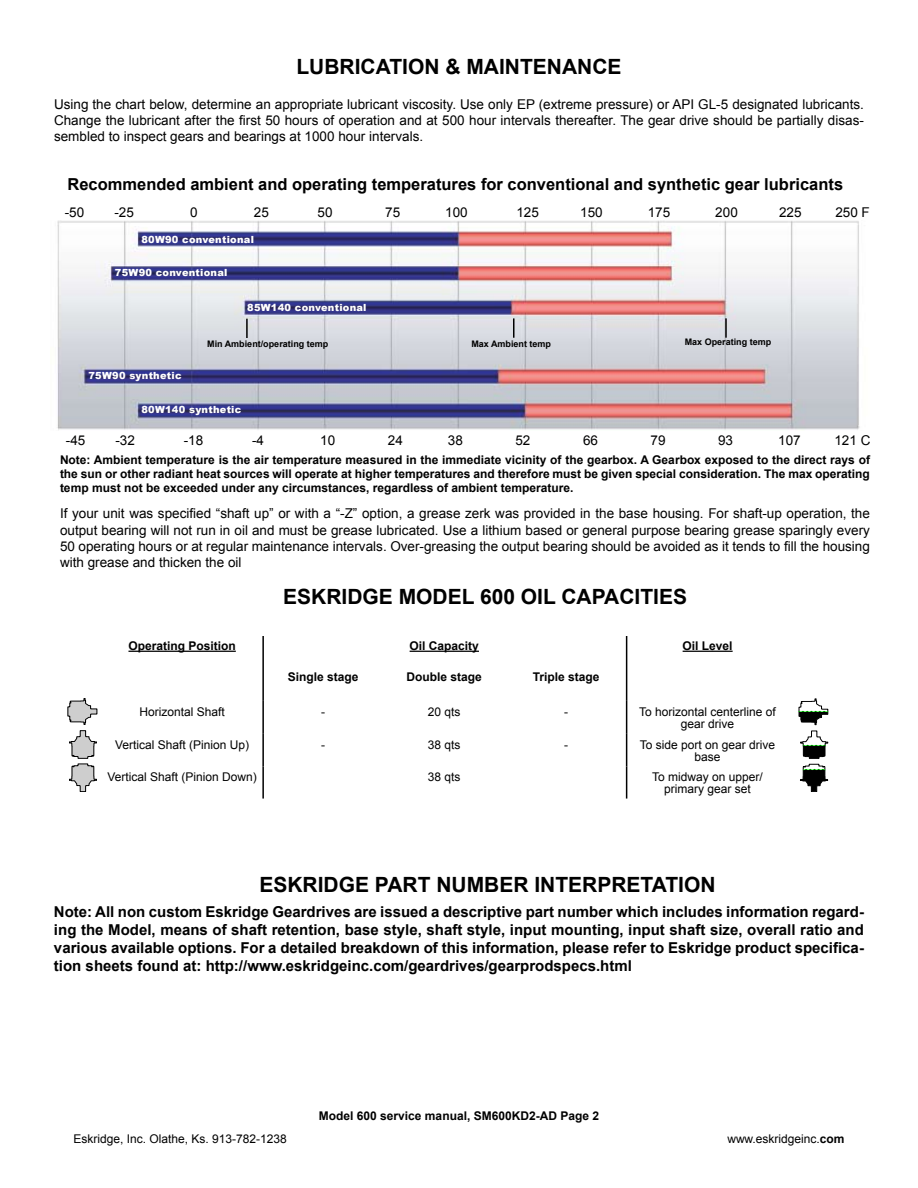
<style>
.page{position:relative;width:918px;height:1188px;background:#fff}
.page>*{position:absolute;margin:0;border:0;box-sizing:border-box;transform-origin:0 0}
.t1{font:700 21px "Arial";color:#000}
.t2{font:700 16.5px "Arial";color:#000}
.t3{font:700 15px/18px "Arial";color:#000;text-align:justify}
.t4{font:13.5px/16.2px "Arial";color:#000;text-align:justify}
.t5{font:700 12px/14.4px "Arial";color:#000;text-align:justify}
.t6{font:12px/12px "Arial";color:#000;text-align:center}
.t7{font:900 9.9px "Arial";letter-spacing:.025em;color:#fff}
.t8{font:700 9px "Arial";color:#000}
.s1{font-weight:700}
</style>
<div class="page">
<hr style="left:262px;top:636px;width:2px;height:65px;background:#000">
<hr style="left:262px;top:701px;width:2px;height:33px;background:#000">
<hr style="left:262px;top:734px;width:2px;height:33px;background:#000">
<hr style="left:262px;top:767px;width:2px;height:32px;background:#000">
<hr style="left:626px;top:636px;width:1px;height:65px;background:#000">
<hr style="left:626px;top:701px;width:1px;height:33px;background:#000">
<hr style="left:626px;top:734px;width:1px;height:33px;background:#000">
<hr style="left:626px;top:767px;width:1px;height:32px;background:#000">
<hr style="left:128px;top:651px;width:108px;height:1px;background:#000">
<hr style="left:410px;top:651px;width:69px;height:1px;background:#000">
<hr style="left:683px;top:651px;width:50px;height:1px;background:#000">
<svg style="left:68px;top:698px;width:29px;height:94px"></svg>
<svg style="left:799px;top:699px;width:29px;height:93px"></svg>
<img style="left:57px;top:220px;width:803px;height:210px">
<svg style="left:246px;top:319px;width:2px;height:19px"></svg>
<hr style="left:725px;top:318px;width:2px;height:20px;background:#000">
<svg style="left:513px;top:318px;width:1px;height:20px"></svg>
<h1 class="t1" style="left:296px;top:52px;width:57px">Lubrication</h1>
<h1 class="t1" style="left:445px;top:52px;width:54px">&amp; Maintenance</h1>
<p class="t4" style="left:54px;top:96px;width:811px">Using the chart below, determine an appropriate lubricant viscosity. Use only EP (extreme pressure) or API GL-5 designated lubricants.<br>Change the lubricant after the first 50 hours of operation and at 500 hour intervals thereafter. The gear drive should be partially disas&shy;sembled to inspect gears and bearings at 1000 hour intervals.</p>
<p class="t2" style="left:68px;top:173px;width:777px">Recommended ambient and operating temperatures for conventional and synthetic gear lubricants</p>
<p class="t4" style="left:65px;top:204px;width:21px">-50</p>
<p class="t4" style="left:114px;top:204px;width:21px">-25</p>
<p class="t4" style="left:190px;top:204px;width:9px">0</p>
<p class="t4" style="left:254px;top:204px;width:17px">25</p>
<p class="t4" style="left:318px;top:204px;width:17px">50</p>
<p class="t4" style="left:385px;top:204px;width:17px">75</p>
<p class="t4" style="left:445px;top:204px;width:24px">100</p>
<p class="t4" style="left:516px;top:204px;width:24px">125</p>
<p class="t4" style="left:580px;top:204px;width:24px">150</p>
<p class="t4" style="left:648px;top:204px;width:24px">175</p>
<p class="t4" style="left:715px;top:204px;width:24px">200</p>
<p class="t4" style="left:779px;top:204px;width:24px">225</p>
<p class="t4" style="left:835px;top:204px;width:36px">250 F</p>
<p class="t7" style="left:141px;top:232px;width:114px">80W90 conventional</p>
<p class="t7" style="left:115px;top:266px;width:114px">75W90 conventional</p>
<p class="t7" style="left:247px;top:300px;width:121px">85W140 conventional</p>
<p class="t8" style="left:207px;top:337px;width:123px">Min Ambient/operating temp</p>
<p class="t8" style="left:471px;top:338px;width:81px">Max Ambient temp</p>
<p class="t8" style="left:685px;top:336px;width:88px">Max Operating temp</p>
<p class="t7" style="left:88px;top:368px;width:95px">75W90 synthetic</p>
<p class="t7" style="left:141px;top:403px;width:101px">80W140 synthetic</p>
<p class="t5" style="left:60px;top:453px;width:812px">Note: Ambient temperature is the air temperature measured in the immediate vicinity of the gearbox. A Gearbox exposed to the direct rays of the sun or other radiant heat sources will operate at higher temperatures and therefore must be given special consideration. The max operating temp must not be exceeded under any circumstances, regardless of ambient temperature.</p>
<p class="t4" style="left:60px;top:506px;width:811px">If your unit was specified “shaft up” or with a “-Z” option, a grease zerk was provided in the base housing. For shaft-up operation, the output bearing will not run in oil and must be grease lubricated. Use a lithium based or general purpose bearing grease sparingly every 50 operating hours or at regular maintenance intervals. Over-greasing the output bearing should be avoided as it tends to fill the housing with grease and thicken the oil</p>
<p class="t4" style="left:66px;top:432px;width:21px">-45</p>
<p class="t4" style="left:115px;top:432px;width:21px">-32</p>
<p class="t4" style="left:184px;top:432px;width:21px">-18</p>
<p class="t4" style="left:252px;top:432px;width:14px">-4</p>
<p class="t4" style="left:320px;top:432px;width:17px">10</p>
<p class="t4" style="left:388px;top:432px;width:17px">24</p>
<p class="t4" style="left:448px;top:432px;width:17px">38</p>
<p class="t4" style="left:515px;top:432px;width:17px">52</p>
<p class="t4" style="left:583px;top:432px;width:17px">66</p>
<p class="t4" style="left:651px;top:432px;width:17px">79</p>
<p class="t4" style="left:718px;top:432px;width:17px">93</p>
<p class="t4" style="left:778px;top:432px;width:24px">107</p>
<p class="t4" style="left:834px;top:432px;width:38px">121 C</p>
<p class="t5" style="left:128px;top:639px;width:109px">Operating Position</p>
<h1 class="t1" style="left:283px;top:583px;width:405px">ESKRIDGE MODEL 600 OIL CAPACITIES</h1>
<p class="t5" style="left:288px;top:670px;width:72px">Single stage</p>
<p class="t5" style="left:410px;top:639px;width:71px">Oil Capacity</p>
<p class="t5" style="left:407px;top:670px;width:77px">Double stage</p>
<p class="t5" style="left:533px;top:670px;width:68px">Triple stage</p>
<p class="t5" style="left:683px;top:639px;width:52px">Oil Level</p>
<p class="t6" style="left:139px;top:706px;width:87px">Horizontal Shaft</p>
<p class="t6" style="left:321px;top:706px;width:5px">-</p>
<p class="t6" style="left:428px;top:706px;width:34px">20 qts</p>
<p class="t6" style="left:564px;top:706px;width:5px">-</p>
<p class="t6" style="left:639px;top:706px;width:138px">To horizontal centerline of gear drive</p>
<p class="t6" style="left:115px;top:738px;width:136px">Vertical Shaft (Pinion Up)</p>
<p class="t6" style="left:321px;top:738px;width:5px">-</p>
<p class="t6" style="left:428px;top:738px;width:34px">38 qts</p>
<p class="t6" style="left:564px;top:738px;width:5px">-</p>
<p class="t6" style="left:640px;top:738px;width:137px">To side port on gear drive base</p>
<p class="t6" style="left:107px;top:771px;width:151px">Vertical Shaft (Pinion Down)</p>
<p class="t6" style="left:428px;top:771px;width:34px">38 qts</p>
<p class="t6" style="left:652px;top:771px;width:112px">To midway on upper/ primary gear set</p>
<h1 class="t1" style="left:259px;top:871px;width:458px">ESKRIDGE PART NUMBER INTERPRETATION</h1>
<p class="t3" style="left:54px;top:903px;width:811px">Note: All non custom Eskridge Geardrives are issued a descriptive part number which includes information regard&shy;ing the Model, means of shaft retention, base style, shaft style, input mounting, input shaft size, overall ratio and various available options. For a detailed breakdown of this information, please refer to Eskridge product specifica&shy;tion sheets found at: http://www.eskridgeinc.com/geardrives/gearprodspecs.html</p>
<p class="t5" style="left:319px;top:1109px;width:272px">Model 600 service manual, SM600KD2-AD Page</p>
<p class="t6" style="left:74px;top:1133px;width:215px">Eskridge, Inc. Olathe, Ks. 913-782-1238</p>
<p class="t6" style="left:727px;top:1133px;width:119px">www.eskridgeinc.<span class="s1">com</span></p>
</div>
